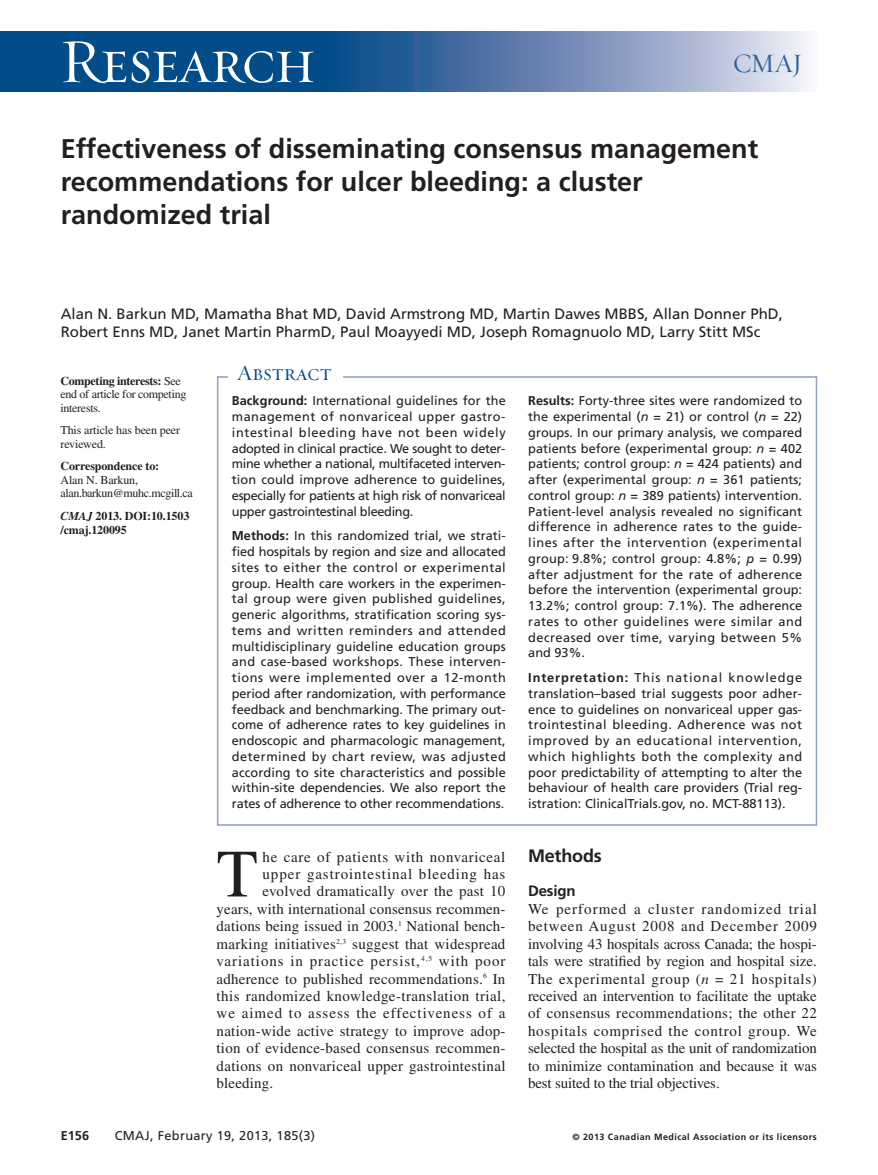
<style>
.page{position:relative;width:878px;height:1175px;background:#fff}
.page>*{position:absolute;margin:0;border:0;box-sizing:border-box;transform-origin:0 0}
.t1{font:67.5px "Times LT Std";color:#231f20}
.t2{font:63px "Requiem Display HTF Small Caps";letter-spacing:-.03em;color:#fff}
.t3{font:700 27px/33px "Frutiger LT Std";color:#231f20}
.t4{font:27px "Requiem Display HTF Roman";color:#2c6199}
.t5{font:22.5px "Requiem Display HTF Small Caps";color:#014c89}
.t6{font:700 18px "Frutiger LT Std";letter-spacing:-.01em;color:#231f20}
.t7{font:15px/17.4px "Times LT Std";letter-spacing:.02em;color:#231f20;text-align:justify}
.t8{font:15px/18px "Frutiger LT Std";color:#231f20}
.t9{font:15px "Times LT Std";letter-spacing:.06em;color:#231f20}
.t10{font:15px "Times LT Std";letter-spacing:.065em;color:#231f20}
.t11{font:15px "Times LT Std";letter-spacing:.045em;color:#231f20}
.t12{font:700 15px "Frutiger LT Std";letter-spacing:-.01em;color:#231f20}
.t13{font:12.75px/15.8px "Frutiger LT Std";color:#231f20;text-align:justify}
.t14{font:12.75px "Frutiger LT Std";letter-spacing:.025em;color:#231f20}
.t15{font:700 12.75px "Frutiger LT Std";color:#231f20}
.t16{font:12px/13.5px "Times LT Std";letter-spacing:-.025em;color:#231f20}
.t17{font:700 12px/13.5px "Times LT Std";letter-spacing:-.01em;color:#231f20}
.t18{font:700 9px "Frutiger LT Std";letter-spacing:.05em;color:#231f20}
.s1{font-weight:700}
.s2{font-style:italic}
</style>
<div class="page">
<div style="left:0;top:32px;width:350px;height:60px;background:#014c89"></div>
<svg style="left:347px;top:32px;width:461px;height:60px;background:#7994bb"></svg>
<div style="left:217px;top:376px;width:600px;height:449px;border:2px solid #8e9fc4"></div>
<div style="left:228px;top:362px;width:115px;height:28px;background:#fff"></div>
<h2 class="t2" style="left:59px;top:23px;width:258px">Research</h2>
<h3 class="t4" style="left:733px;top:47px;width:71px">CMAJ</h3>
<h3 class="t3" style="left:61px;top:134px;width:699px">Effectiveness of disseminating consensus management recommendations for ulcer bleeding: a cluster randomized trial</h3>
<p class="t8" style="left:61px;top:306px;width:723px">Alan N. Barkun MD, Mamatha Bhat MD, David Armstrong MD, Martin Dawes MBBS, Allan Donner PhD,<br>Robert Enns MD, Janet Martin PharmD, Paul Moayyedi MD, Joseph Romagnuolo MD, Larry Stitt MSc</p>
<p class="t16" style="left:60px;top:375px;width:127px"><span class="s1">Competing interests:</span> See end of article for competing interests.</p>
<p class="t16" style="left:60px;top:425px;width:121px">This article has been peer reviewed.</p>
<p class="t17" style="left:60px;top:461px;width:100px">Correspondence to:</p>
<p class="t16" style="left:60px;top:474px;width:134px">Alan N. Barkun, alan.barkun@muhc.mcgill.ca</p>
<p class="t17" style="left:60px;top:510px;width:130px"><span class="s2">CMAJ</span> 2013. DOI:10.1503 /cmaj.120095</p>
<h3 class="t5" style="left:237px;top:359px;width:96px">Abstract</h3>
<p class="t13" style="left:232px;top:394px;width:275px"><span class="s1">Background:</span> International guidelines for the management of nonvariceal upper gastro&shy;intestinal bleeding have not been widely adopted in clinical practice. We sought to deter&shy;mine whether a national, multifaceted interven&shy;tion could improve adherence to guidelines, especially for patients at high risk of nonvariceal upper gastrointestinal bleeding.</p>
<p class="t13" style="left:232px;top:529px;width:275px"><span class="s1">Methods:</span> In this randomized trial, we strati&shy;fied hospitals by region and size and allocated sites to either the control or experimental group. Health care workers in the experimen&shy;tal group were given published guidelines, generic algorithms, stratification scoring sys&shy;tems and written reminders and attended multidisciplinary guideline education groups and case-based workshops. These interven&shy;tions were implemented over a 12-month period after randomization, with performance feedback and benchmarking. The primary out&shy;come of adherence rates to key guidelines in endoscopic and pharmacologic management, determined by chart review, was adjusted according to site characteristics and possible within-site dependencies. We also report the rates of adherence to other recommendations.</p>
<p class="t13" style="left:528px;top:394px;width:275px"><span class="s1">Results:</span> Forty-three sites were randomized to the experimental (<span class="s2">n</span> = 21) or control (<span class="s2">n</span> = 22) groups. In our primary analysis, we compared patients before (experimental group: <span class="s2">n</span> = 402 patients; control group: <span class="s2">n</span> = 424 patients) and after (experimental group: <span class="s2">n</span> = 361 patients; control group: <span class="s2">n</span> = 389 patients) intervention.<br>Patient-level analysis revealed no significant difference in adherence rates to the guide&shy;lines after the intervention (experimental group: 9.8%; control group: 4.8%; <span class="s2">p</span> = 0.99) after adjustment for the rate of adherence before the intervention (experimental group:<br>13.2%; control group: 7.1%). The adherence rates to other guidelines were similar and decreased over time, varying between 5% and 93%.</p>
<p class="t13" style="left:528px;top:671px;width:275px"><span class="s1">Interpretation:</span> This national knowledge translation–based trial suggests poor adher&shy;ence to guidelines on nonvariceal upper gas&shy;trointestinal bleeding. Adherence was not improved by an educational intervention, which highlights both the complexity and poor predictability of attempting to alter the behaviour of health care providers (Trial reg&shy;istration: ClinicalTrials.gov, no. MCT-88113).</p>
<h1 class="t1" style="left:216px;top:850px;width:43px">T</h1>
<p class="t11" style="left:262px;top:851px;width:244px">he care of patients with nonvariceal</p>
<p class="t9" style="left:262px;top:868px;width:244px">upper gastrointestinal bleeding has</p>
<p class="t7" style="left:262px;top:884px;width:244px">evolved dramatically over the past 10</p>
<p class="t7" style="left:216px;top:901px;width:290px">years, with international consensus recommen-</p>
<p class="t7" style="left:216px;top:919px;width:290px">dations being issued in 2003.<sup>1</sup> National bench-</p>
<p class="t7" style="left:216px;top:936px;width:290px">marking initiatives<sup>2,3</sup> suggest that widespread</p>
<p class="t9" style="left:216px;top:955px;width:290px">variations in practice persist,<sup>4,5</sup> with poor</p>
<p class="t7" style="left:216px;top:971px;width:290px">adherence to published recommendations.<sup>6</sup> In</p>
<p class="t7" style="left:216px;top:988px;width:290px">this randomized knowledge-translation trial,</p>
<p class="t10" style="left:216px;top:1008px;width:290px">we aimed to assess the effectiveness of a</p>
<p class="t7" style="left:216px;top:1023px;width:290px">nation-wide active strategy to improve adop-</p>
<p class="t7" style="left:216px;top:1041px;width:290px">tion of evidence-based consensus recommen-</p>
<p class="t7" style="left:216px;top:1058px;width:290px">dations on nonvariceal upper gastrointestinal</p>
<p class="t7" style="left:216px;top:1075px;width:58px">bleeding.</p>
<h3 class="t6" style="left:528px;top:848px;width:75px">Methods</h3>
<p class="t12" style="left:528px;top:885px;width:49px">Design</p>
<p class="t7" style="left:528px;top:901px;width:290px">We performed a cluster randomized trial between August 2008 and December 2009 involving 43 hospitals across Canada; the hospi&shy;tals were stratified by region and hospital size.<br>The experimental group (<span class="s2">n</span> = 21 hospitals) received an intervention to facilitate the uptake of consensus recommendations; the other 22 hospitals comprised the control group. We selected the hospital as the unit of randomization to minimize contamination and because it was best suited to the trial objectives.</p>
<p class="t15" style="left:61px;top:1130px;width:30px">E156</p>
<p class="t14" style="left:115px;top:1130px;width:202px">CMAJ, February 19, 2013, 185(3)</p>
<p class="t18" style="left:572px;top:1132px;width:246px">© 2013 Canadian Medical Association or its licensors</p>
</div>
